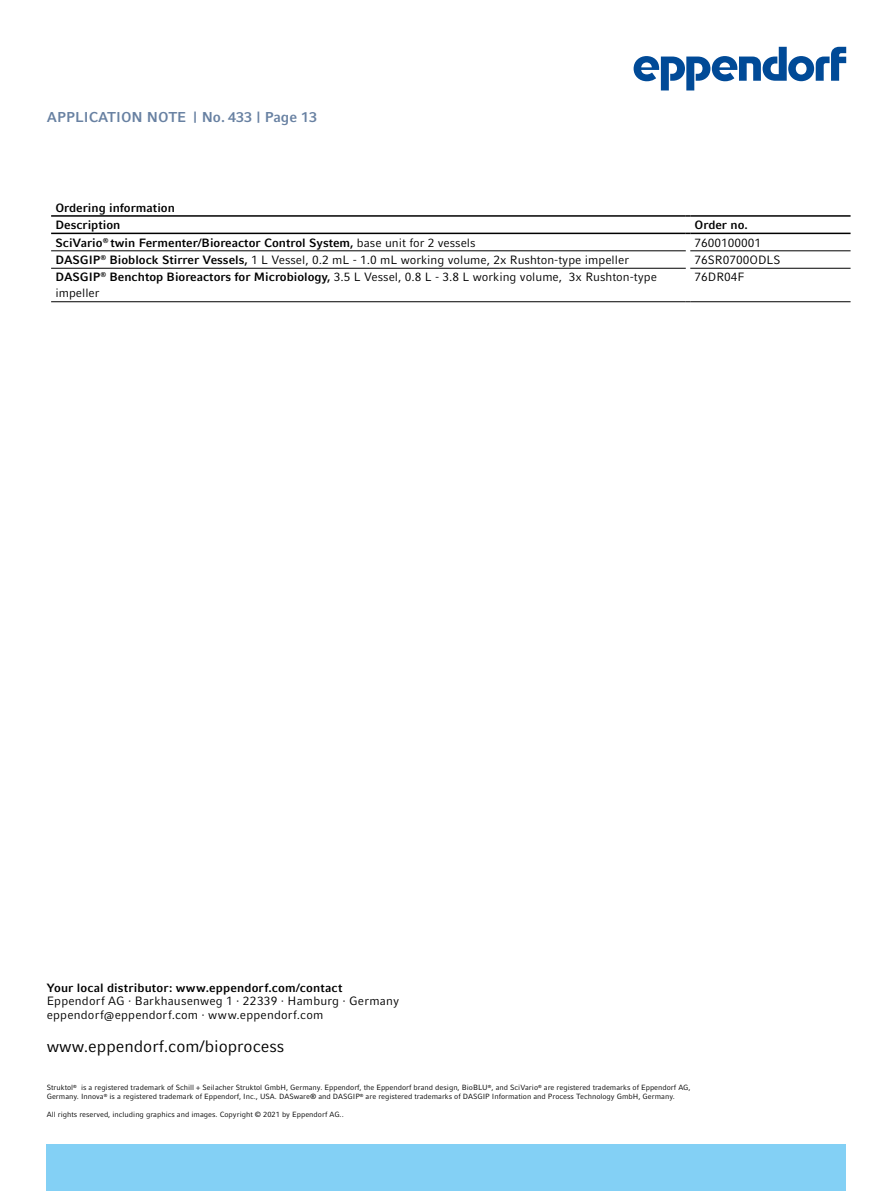
<style>
.page{position:relative;width:893px;height:1191px;background:#fff}
.page>*{position:absolute;margin:0;border:0;box-sizing:border-box;transform-origin:0 0}
.t1{font:16.5px "Compatil Factfor Eppendorf";color:#000}
.t2{font:700 14.25px "Compatil Factfor Eppendorf";color:#6881a2}
.t3{font:12px/13.5px "Compatil Factfor Eppendorf";color:#000}
.t4{font:700 12px/17.4px "Compatil Factfor Eppendorf";color:#000}
.t5{font:7.5px/9px "Compatil Factfor Eppendorf";color:#000}
.s1{font-weight:400}
.s2{font-weight:700}
</style>
<div class="page">
<div style="left:47px;top:1144px;width:799px;height:47px;background:#83d0f5"></div>
<hr style="left:51px;top:268px;width:635px;height:1px;background:#000">
<hr style="left:690px;top:268px;width:161px;height:1px;background:#000">
<hr style="left:51px;top:301px;width:635px;height:1px;background:#000">
<hr style="left:690px;top:301px;width:161px;height:1px;background:#000">
<hr style="left:51px;top:215px;width:635px;height:2px;background:#000">
<hr style="left:690px;top:215px;width:161px;height:2px;background:#000">
<hr style="left:51px;top:233px;width:635px;height:1px;background:#000">
<hr style="left:690px;top:233px;width:161px;height:1px;background:#000">
<hr style="left:51px;top:250px;width:635px;height:1px;background:#000">
<hr style="left:690px;top:250px;width:161px;height:1px;background:#000">
<svg style="left:634px;top:47px;width:212px;height:43px"></svg>
<h2 class="t2" style="left:47px;top:108px;width:272px">APPLICATION NOTE | No. 433 | Page 13</h2>
<h3 class="t4" style="left:55px;top:199px;width:121px">Ordering information<br>Description</h3>
<h3 class="t4" style="left:694px;top:216px;width:55px">Order no.</h3>
<h3 class="t4" style="left:55px;top:234px;width:422px">SciVario<sup>®</sup> twin Fermenter/Bioreactor Control System, <span class="s1">base unit for 2 vessels</span></h3>
<h3 class="t3" style="left:694px;top:236px;width:68px">7600100001</h3>
<h3 class="t3" style="left:55px;top:253px;width:575px"><span class="s2">DASGIP</span><sup>®</sup> <span class="s2">Bioblock Stirrer Vessels,</span> 1 L Vessel, 0.2 mL - 1.0 mL working volume, 2x Rushton-type impeller</h3>
<h3 class="t3" style="left:694px;top:253px;width:87px">76SR0700ODLS</h3>
<h3 class="t3" style="left:55px;top:269px;width:603px;line-height:16px"><span class="s2">DASGIP</span><sup>®</sup> <span class="s2">Benchtop Bioreactors for Microbiology,</span> 3.5 L Vessel, 0.8 L - 3.8 L working volume, 3x Rushton-type impeller</h3>
<h3 class="t3" style="left:694px;top:270px;width:52px">76DR04F</h3>
<h3 class="t4" style="left:47px;top:979px;width:297px">Your local distributor: www.eppendorf.com/contact</h3>
<h3 class="t3" style="left:47px;top:994px;width:354px">Eppendorf AG · Barkhausenweg 1 · 22339 · Hamburg · Germany eppendorf@eppendorf.com · www.eppendorf.com</h3>
<h1 class="t1" style="left:47px;top:1036px;width:239px">www.eppendorf.com/bioprocess</h1>
<p class="t5" style="left:47px;top:1083px;width:645px">Struktol<sup>®</sup> is a registered trademark of Schill + Seilacher Struktol GmbH, Germany. Eppendorf, the Eppendorf brand design, BioBLU<sup>®</sup>, and SciVario<sup>®</sup> are registered trademarks of Eppendorf AG,<br>Germany. Innova<sup>®</sup> is a registered trademark of Eppendorf, Inc., USA. DASware® and DASGIP<sup>®</sup> are registered trademarks of DASGIP Information and Process Technology GmbH, Germany.</p>
<p class="t5" style="left:47px;top:1110px;width:299px">All rights reserved, including graphics and images. Copyright © 2021 by Eppendorf AG..</p>
</div>
